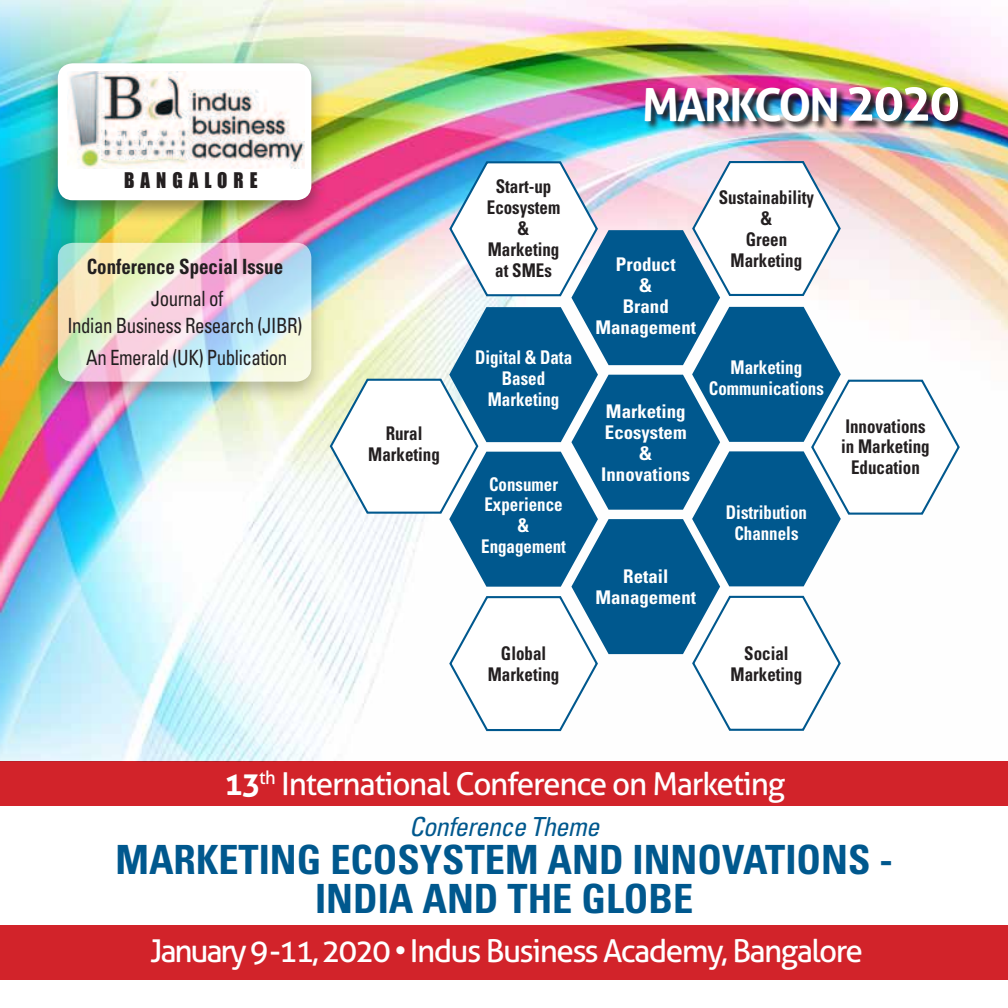
<style>
.page{position:relative;width:1008px;height:1008px;background:#fff}
.page>*{position:absolute;margin:0;border:0;box-sizing:border-box;transform-origin:0 0}
.t1{font:700 45.5px "Aller";letter-spacing:-.05em;color:#fff}
.t2{font:700 condensed 40.25px "Univers";color:#00588e}
.t3{font:31.5px "Aller";letter-spacing:-.05em;color:#fff}
.t4{font:italic condensed 26.25px "Univers";letter-spacing:-.025em;color:#00588e}
.t5{font:condensed 21px/26.2px "Univers";letter-spacing:-.025em;color:#231f20;text-align:center;scale:.9 1}
.t6{font:700 condensed 21px "Univers";color:#231f20;scale:.9 1}
.t7{font:19.78px "Impact";letter-spacing:.32em;color:#231f20;scale:.95 1}
.t8{font:700 condensed 18.9px/21px "Univers";color:#231f20;text-align:center;scale:.9 1}
.t9{font:700 condensed 18.9px/21px "Univers";color:#fff;text-align:center;scale:.9 1}
.t10{font:700 condensed 18.9px/21px "Univers";color:#fff;text-align:center}
.s1{font-size:50.75px}
.s2{font-weight:700}
</style>
<div class="page">
<img style="left:0;top:0;width:1007px;height:761px">
<div style="left:0;top:761px;width:1007px;height:44px;background:#d2232a"></div>
<img style="left:644px;top:86px;width:323px;height:45px">
<div style="left:40px;top:53px;width:287px;height:170px;background:#231f20;opacity:.5"></div>
<div style="left:58px;top:63px;width:253px;height:137px;background:#fff;border-radius:15px"></div>
<img style="left:69px;top:72px;width:235px;height:97px">
<div style="left:0;top:924px;width:1007px;height:55px;background:#d2232a"></div>
<svg style="left:328px;top:159px;width:632px;height:572px"></svg>
<div style="left:40px;top:233px;width:287px;height:172px;background:#231f20;opacity:.5"></div>
<svg style="left:58px;top:243px;width:253px;height:138px"></svg>
<p class="t7" style="left:124px;top:168px;width:142px">BANGALORE</p>
<p class="t6" style="left:87px;top:254px;width:220px">Conference Special Issue</p>
<p class="t5" style="left:67px;top:285px;width:262px">Journal of<br>Indian Business Research (JIBR)</p>
<p class="t5" style="left:86px;top:343px;width:225px">An Emerald (UK) Publication</p>
<p class="t8" style="left:486px;top:175px;width:83px">Start-up<br>Ecosystem &amp;<br>Marketing at SMEs</p>
<h1 class="t1" style="left:642px;top:76px;width:319px">MARKCON <span class="s1">2020</span></h1>
<p class="t10" style="left:595px;top:254px;width:102px">Product<br>&amp;<br>Brand<br>Management</p>
<p class="t8" style="left:718px;top:187px;width:107px">Sustainability &amp;<br>Green<br>Marketing</p>
<p class="t9" style="left:475px;top:346px;width:109px">Digital &amp; Data<br>Based<br>Marketing</p>
<p class="t9" style="left:708px;top:356px;width:129px">Marketing<br>Communications</p>
<p class="t10" style="left:601px;top:401px;width:90px">Marketing<br>Ecosystem &amp;<br>Innovations</p>
<p class="t8" style="left:368px;top:422px;width:81px">Rural<br>Marketing</p>
<p class="t8" style="left:840px;top:415px;width:100px">Innovations in Marketing<br>Education</p>
<p class="t9" style="left:481px;top:473px;width:96px">Consumer<br>Experience &amp;<br>Engagement</p>
<p class="t9" style="left:725px;top:501px;width:91px">Distribution<br>Channels</p>
<p class="t8" style="left:487px;top:642px;width:81px">Global<br>Marketing</p>
<p class="t10" style="left:595px;top:565px;width:102px">Retail<br>Management</p>
<p class="t8" style="left:730px;top:642px;width:81px">Social<br>Marketing</p>
<h3 class="t3" style="left:224px;top:764px;width:562px"><span class="s2">13</span><sup>th</sup> International Conference on Marketing</h3>
<h3 class="t4" style="left:409px;top:809px;width:191px">Conference Theme</h3>
<h2 class="t2" style="left:115px;top:834px;width:554px">MARKETING ECOSYSTEM an d Inno</h2>
<h2 class="t2" style="left:721px;top:834px;width:43px">vations</h2>
<h2 class="t2" style="left:315px;top:873px;width:379px">INDIA and THE GLOBE</h2>
<h3 class="t3" style="left:150px;top:931px;width:714px">January 9-11, 2020 • Indus Business Academy, Bangalore</h3>
<h2 class="t2" style="left:879px;top:834px;width:15px">-</h2>
</div>
